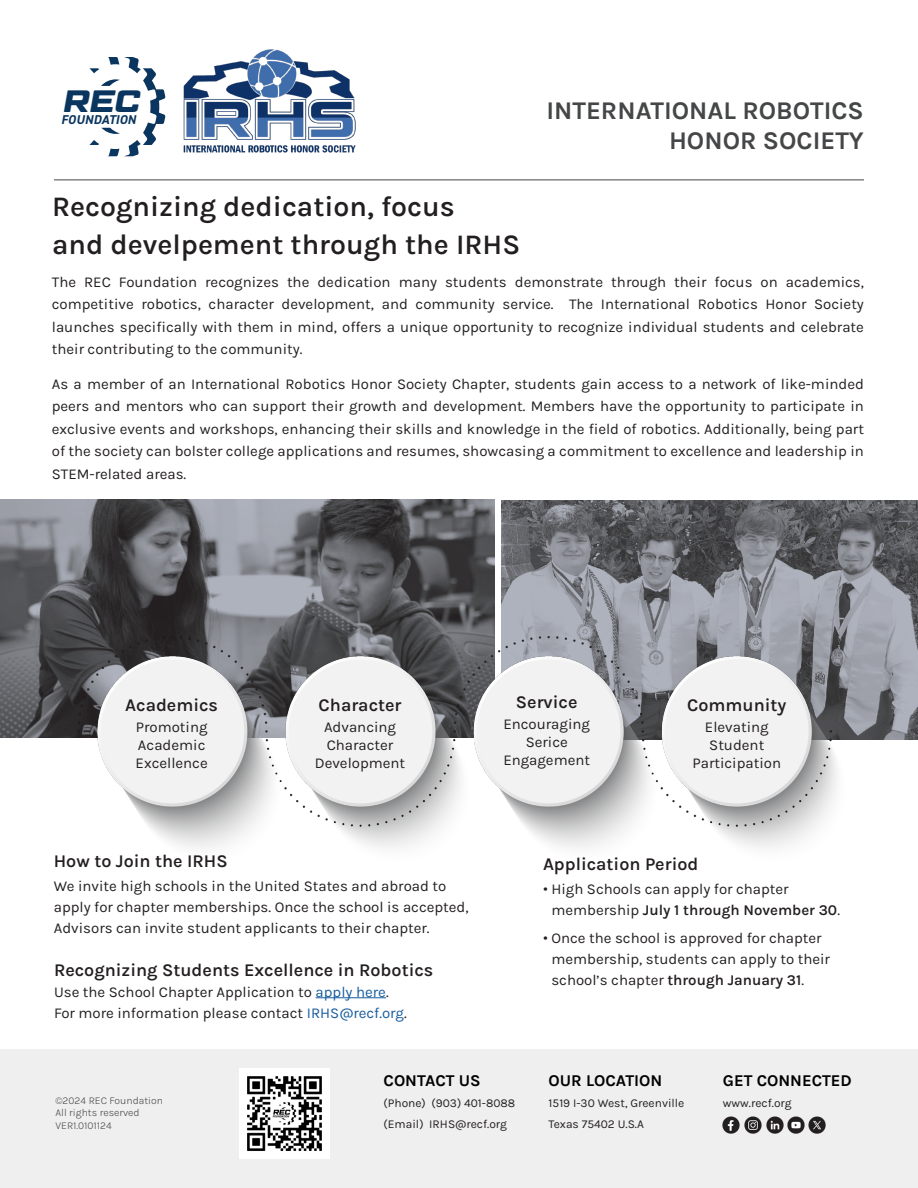
<style>
.page{position:relative;width:918px;height:1188px;background:#fff}
.page>*{position:absolute;margin:0;border:0;box-sizing:border-box;transform-origin:0 0}
.t1{font:italic 700 30.9px "Geom Graphic";color:#0a355e}
.t2{font:600 28.5px/37.5px "Karla";color:#231f20}
.Heading_1_-_left{font:700 25.5px "Karla";color:#454647}
.t3{font:600 18px "Karla";color:#231f20}
.Heading_3_-_left{font:700 16.5px "Karla";color:#000}
.Number_-_left{font:15px/22.5px "Karla";color:#231f20}
.t4{font:italic 700 12.75px "DIN2014";letter-spacing:.015em;color:#0a355e}
.Body_text_1_-_left{font:12px/21px "Karla";color:#231f20}
.Number_-_left-2{font:300 10.5px/12.6px "Karla";color:#454647}
.s1{color:#175d9e}
.s2{font-family:"Indivisible"}
.s3{font-weight:600}
</style>
<div class="page">
<img style="left:501px;top:500px;width:417px;height:240px">
<img style="left:0;top:500px;width:495px;height:114px">
<img style="left:0;top:614px;width:916px;height:234px">
<div style="left:0;top:1050px;width:918px;height:138px;background:#efeff0"></div>
<img style="left:722px;top:1116px;width:40px;height:18px">
<img style="left:766px;top:1116px;width:18px;height:18px">
<img style="left:787px;top:1116px;width:18px;height:18px">
<img style="left:808px;top:1116px;width:18px;height:18px">
<svg style="left:89px;top:57px;width:71px;height:99px"></svg>
<hr style="left:54px;top:180px;width:810px;height:1px;background:#454647">
<img style="left:240px;top:1069px;width:90px;height:90px">
<img style="left:160px;top:49px;width:196px;height:104px">
<hr style="left:316px;top:998px;width:70px;height:1px;background:#175d9e">
<p class="t1" style="left:64px;top:82px;width:78px">REC</p>
<p class="Heading_1_-_left" style="left:546px;top:93px;width:319px">INTERNATIONAL ROBOTICS</p>
<p class="Heading_1_-_left" style="left:669px;top:123px;width:196px">HONOR SOCIETY</p>
<p class="t4" style="left:61px;top:111px;width:76px">FOUNDATION</p>
<p class="t2" style="left:52px;top:187px;width:470px">Recognizing dedication, focus<br>and develpement through the IRHS</p>
<p class="Number_-_left" style="left:52px;top:270px;width:814px;text-align:justify">The REC Foundation recognizes the dedication many students demonstrate through their focus on academics, competitive robotics, character development, and community service. The International Robotics Honor Society launches specifically with them in mind, offers a unique opportunity to recognize individual students and celebrate their contributing to the community.</p>
<p class="Number_-_left" style="left:52px;top:372px;width:814px;text-align:justify">As a member of an International Robotics Honor Society Chapter, students gain access to a network of like-minded peers and mentors who can support their growth and development. Members have the opportunity to participate in exclusive events and workshops, enhancing their skills and knowledge in the field of robotics. Additionally, being part of the society can bolster college applications and resumes, showcasing a commitment to excellence and leadership in STEM-related areas.</p>
<p class="t3" style="left:125px;top:693px;width:94px">Academics</p>
<p class="Number_-_left" style="left:136px;top:715px;width:73px">Promoting</p>
<p class="Number_-_left" style="left:138px;top:733px;width:69px">Academic</p>
<p class="Number_-_left" style="left:136px;top:751px;width:74px">Excellence</p>
<p class="t3" style="left:319px;top:693px;width:84px">Character</p>
<p class="Number_-_left" style="left:324px;top:715px;width:74px">Advancing</p>
<p class="Number_-_left" style="left:327px;top:733px;width:68px">Character</p>
<p class="Number_-_left" style="left:315px;top:751px;width:92px">Development</p>
<p class="t3" style="left:54px;top:849px;width:175px">How to Join the IRHS</p>
<p class="Number_-_left" style="left:54px;top:875px;width:416px;line-height:21px">We invite high schools in the United States and abroad to apply for chapter memberships. Once the school is accepted,<br>Advisors can invite student applicants to their chapter.</p>
<p class="t3" style="left:54px;top:958px;width:381px">Recognizing Students Excellence in Robotics</p>
<p class="Number_-_left" style="left:54px;top:981px;width:354px;line-height:21px">Use the School Chapter Application to <span class="s1">apply here</span>.<br>For more information please contact <span class="s1">IRHS@recf.org</span>.</p>
<p class="t3" style="left:516px;top:690px;width:63px">Service</p>
<p class="Number_-_left" style="left:503px;top:712px;width:88px">Encouraging</p>
<p class="Number_-_left" style="left:526px;top:730px;width:44px">Serice</p>
<p class="Number_-_left" style="left:503px;top:748px;width:88px">Engagement</p>
<p class="t3" style="left:687px;top:693px;width:101px">Community</p>
<p class="Number_-_left" style="left:705px;top:715px;width:65px">Elevating</p>
<p class="Number_-_left" style="left:709px;top:733px;width:57px">Student</p>
<p class="Number_-_left" style="left:692px;top:751px;width:90px">Participation</p>
<p class="t3" style="left:543px;top:852px;width:157px">Application Period</p>
<p class="Number_-_left" style="left:551px;top:878px;width:290px;line-height:21px;text-indent:-8px"><span class="s2">•</span> High Schools can apply for chapter membership <span class="s3">July 1 through November 30</span>.</p>
<p class="Number_-_left" style="left:551px;top:927px;width:280px;line-height:21px;text-indent:-8px"><span class="s2">•</span> Once the school is approved for chapter membership, students can apply to their school’s chapter <span class="s3">through January 31</span>.</p>
<p class="Number_-_left-2" style="left:56px;top:1094px;width:109px">©2024 REC Foundation<br>All rights reserved<br>VER1.0101124</p>
<p class="Heading_3_-_left" style="left:384px;top:1070px;width:99px">CONTACT US</p>
<p class="Body_text_1_-_left" style="left:384px;top:1092px;width:133px">(Phone) (903) 401-8088</p>
<p class="Body_text_1_-_left" style="left:384px;top:1113px;width:125px">(Email) IRHS@recf.org</p>
<p class="Heading_3_-_left" style="left:549px;top:1070px;width:115px">OUR LOCATION</p>
<p class="Body_text_1_-_left" style="left:549px;top:1092px;width:137px">1519 I-30 West, Greenville<br>Texas 75402 U.S.A</p>
<p class="Heading_3_-_left" style="left:723px;top:1069px;width:130px">GET CONNECTED</p>
<p class="Body_text_1_-_left" style="left:723px;top:1092px;width:70px">www.recf.org</p>
</div>
